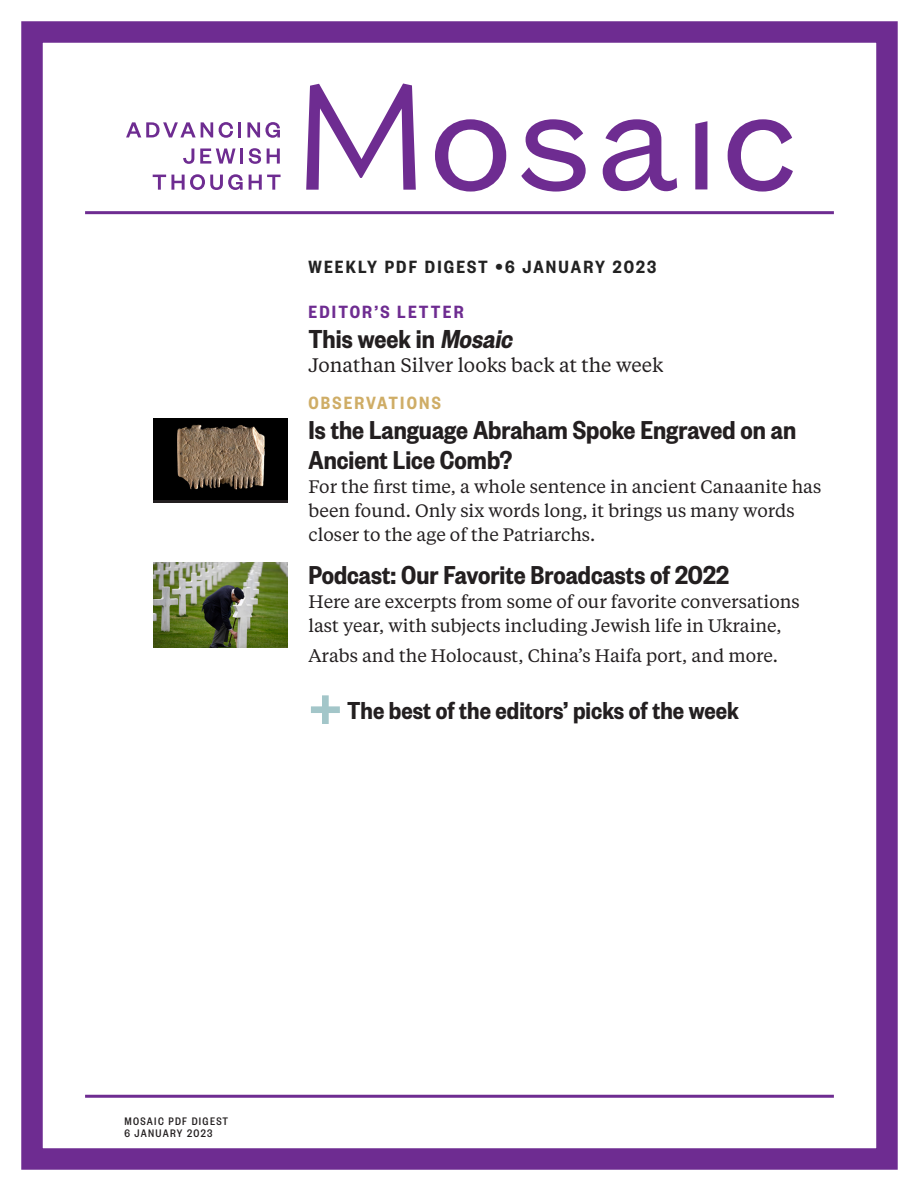
<style>
.page{position:relative;width:919px;height:1191px;background:#fff}
.page>*{position:absolute;margin:0;border:0;box-sizing:border-box;transform-origin:0 0}
.t1{font:600 67.65px "Founders Grotesk Cond";color:#a3c6c9}
.summary{font:600 28.65px "Founders Grotesk Cond";color:#231f20}
.t2{font:600 28.5px/30px "Founders Grotesk Cond";color:#231f20}
.t3{font:600 27px "Founders Grotesk Cond";color:#231f20}
.summary-2{font:19.5px "Tiempos Text";color:#231f20}
.t4{font:600 19.5px "Founders Grotesk Cond";letter-spacing:.11em;color:#222}
.t5{font:600 19.5px "Founders Grotesk Cond";letter-spacing:.11em;color:#6e2c91}
.t6{font:600 19.5px "Founders Grotesk Cond";letter-spacing:.11em;color:#cfad66}
.summary-3{font:18px/24px "Tiempos Text";color:#231f20}
.t7{font:500 12px/12px "Founders Grotesk Cond";letter-spacing:.11em;color:#231f20}
.s1{font-style:italic}
</style>
<div class="page">
<div style="left:21px;top:21px;width:876px;height:1148px;border:21px solid #6e2c91"></div>
<hr style="left:85px;top:211px;width:748px;height:3px;background:#6e2c91">
<hr style="left:85px;top:1094px;width:748px;height:3px;background:#6e2c91">
<div style="left:153px;top:418px;width:134px;height:85px;background:#231f20"></div>
<img style="left:153px;top:418px;width:134px;height:82px">
<img style="left:153px;top:563px;width:134px;height:85px">
<svg style="left:435px;top:119px;width:71px;height:72px"></svg>
<svg style="left:521px;top:119px;width:64px;height:72px"></svg>
<svg style="left:602px;top:119px;width:75px;height:72px"></svg>
<svg style="left:727px;top:119px;width:65px;height:72px"></svg>
<svg style="left:306px;top:83px;width:110px;height:107px"></svg>
<svg style="left:695px;top:121px;width:12px;height:68px"></svg>
<svg style="left:126px;top:122px;width:107px;height:16px"></svg>
<hr style="left:238px;top:122px;width:3px;height:15px;background:#6e2c91">
<svg style="left:247px;top:122px;width:33px;height:16px"></svg>
<svg style="left:183px;top:148px;width:11px;height:16px"></svg>
<svg style="left:200px;top:148px;width:35px;height:16px"></svg>
<hr style="left:240px;top:148px;width:3px;height:16px;background:#6e2c91">
<svg style="left:249px;top:148px;width:31px;height:16px"></svg>
<svg style="left:153px;top:175px;width:31px;height:15px"></svg>
<svg style="left:190px;top:174px;width:52px;height:16px"></svg>
<svg style="left:248px;top:175px;width:32px;height:15px"></svg>
<p class="t4" style="left:308px;top:255px;width:349px">WEEKLY PDF DIGEST •6 JANUARY 2023</p>
<p class="t5" style="left:308px;top:300px;width:157px">EDITOR’S LETTER</p>
<p class="summary" style="left:308px;top:321px;width:211px">This week in <span class="s1">Mosaic</span></p>
<p class="summary-2" style="left:308px;top:352px;width:356px">Jonathan Silver looks back at the week</p>
<p class="t6" style="left:308px;top:390px;width:134px">OBSERVATIONS</p>
<p class="t2" style="left:308px;top:413px;width:489px">Is the Language Abraham Spoke Engraved on an<br>Ancient Lice Comb?</p>
<p class="summary-3" style="left:308px;top:473px;width:514px">For the first time, a whole sentence in ancient Canaanite has been found. Only six words long, it brings us many words closer to the age of the Patriarchs.</p>
<p class="t2" style="left:308px;top:559px;width:422px">Podcast: Our Favorite Broadcasts of 2022</p>
<p class="summary-3" style="left:308px;top:589px;width:493px">Here are excerpts from some of our favorite conversations last year, with subjects including Jewish life in Ukraine,</p>
<p class="summary-3" style="left:308px;top:643px;width:471px">Arabs and the Holocaust, China’s Haifa port, and more.</p>
<p class="t1" style="left:308px;top:668px;width:35px">+</p>
<p class="t3" style="left:347px;top:693px;width:393px">The best of the editors’ picks of the week</p>
<p class="t7" style="left:124px;top:1114px;width:105px">MOSAIC PDF DIGEST<br>6 JANUARY 2023</p>
</div>
